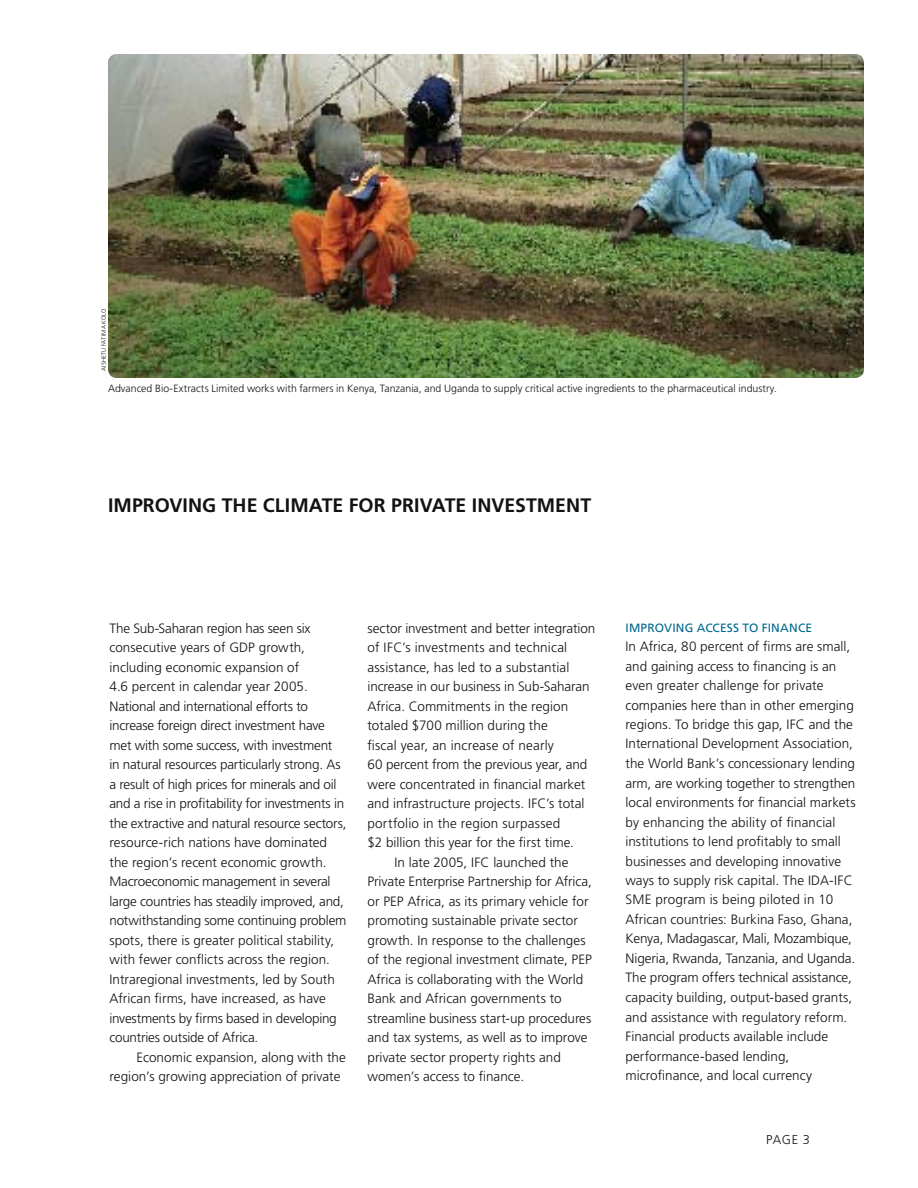
<style>
.page{position:relative;width:918px;height:1188px;background:#fff}
.page>*{position:absolute;margin:0;border:0;box-sizing:border-box;transform-origin:0 0}
.t1{font:700 19.5px "Frutiger";color:#121212}
.t2{font:300 13.5px/19.5px "Frutiger";color:#121212}
.t3{font:300 12.75px "Frutiger";color:#121212}
.t4{font:12px "Frutiger";letter-spacing:.015em;color:#00678f}
.t5{font:300 10.5px "Frutiger";color:#121212}
.t6{font:300 6px "Frutiger";letter-spacing:.03em;color:#121212}
</style>
<div class="page">
<img style="left:108px;top:54px;width:756px;height:324px;border-radius:9px">
<p class="t6" style="left:100px;top:371px;width:64px;rotate:-90deg">Aishetu Fatima Kolo</p>
<p class="t5" style="left:108px;top:383px;width:671px">Advanced Bio-Extracts Limited works with farmers in Kenya, Tanzania, and Uganda to supply critical active ingredients to the pharmaceutical industry.</p>
<h1 class="t1" style="left:108px;top:494px;width:485px">IMPROVING THE CLIMATE FOR PRIVATE INVESTMENT</h1>
<p class="t2" style="left:110px;top:618px;width:203px">The Sub-Saharan region has seen six consecutive years of GDP</p>
<p class="t2" style="left:110px;top:638px;width:238px;text-indent:149px">growth, including economic expansion of<br>4.6 percent in calendar year 2005.<br>National and international efforts to increase foreign direct investment have met with some success, with investment<br>in natural resources particularly strong. As a result of high prices for minerals and oil and a rise in profitability for investments in the extractive and natural resource sectors, resource-rich nations have dominated the region’s recent economic growth.<br>Macroeconomic management in several large countries has steadily improved, and, notwithstanding some continuing problem spots, there is greater political stability, with fewer conflicts across the region.<br>I ntraregional investments, led by South African firms, have increased, as have investments by firms based in developing countries outside of Africa.</p>
<p class="t2" style="left:110px;top:1047px;width:238px;text-indent:27px">Economic expansion, along with the region’s growing appreciation of private</p>
<p class="t2" style="left:368px;top:618px;width:229px">sector investment and better integration</p>
<p class="t2" style="left:368px;top:638px;width:201px">of I FC’s investments and technical</p>
<p class="t2" style="left:368px;top:657px;width:204px">assistance, has led to a substantial</p>
<p class="t2" style="left:368px;top:677px;width:224px">increase in our business in Sub-Saharan</p>
<p class="t2" style="left:368px;top:696px;width:202px">Africa. Commitments in the region</p>
<p class="t2" style="left:368px;top:716px;width:182px">totaled $700 million during the</p>
<p class="t2" style="left:368px;top:735px;width:188px">fiscal year, an increase of nearly</p>
<p class="t2" style="left:368px;top:755px;width:221px">60 percent from the previous year, and</p>
<p class="t2" style="left:368px;top:774px;width:219px">were concentrated in financial market</p>
<p class="t2" style="left:368px;top:794px;width:219px">and infrastructure projects. I FC’s total</p>
<p class="t2" style="left:368px;top:813px;width:194px">portfolio in the region surpassed</p>
<p class="t2" style="left:368px;top:833px;width:208px">$2 billion this year for the first time.</p>
<p class="t2" style="left:394px;top:852px;width:176px">I n late 2005, I FC launched the</p>
<p class="t2" style="left:368px;top:872px;width:226px">Private Enterprise Partnership for Africa,</p>
<p class="t2" style="left:368px;top:891px;width:24px">or PEP</p>
<p class="t2" style="left:368px;top:891px;width:225px;text-indent:40px">Africa, as its primary vehicle for promoting sustainable private sector growth. I n response to the challenges of the regional investment climate, PEP Africa is collaborating with the World Bank and African governments to streamline business start-up procedures and tax systems, as well as to improve private sector property rights and women’s access to finance.</p>
<p class="t4" style="left:626px;top:620px;width:188px">I MPROVING ACCESS TO FINANCE</p>
<p class="t2" style="left:625px;top:637px;width:232px">I n Africa, 80 percent of firms are small, and gaining access to financing is an even greater challenge for private companies here than in other emerging regions. To bridge this gap, I FC and the I nternational Development Association, the World Bank’s concessionary lending arm, are working together to strengthen local environments for financial markets by enhancing the ability of financial institutions to lend profitably to small businesses and developing innovative ways to supply risk capital. The IDA-I FC SME program is being piloted in 10<br>African countries: Burkina Faso, G hana, Kenya, Madagascar, Mali, Mozambique, N igeria, Rwanda, Tanzania, and Uganda.<br>The program offers technical assistance, capacity building, output-based grants, and assistance with regulatory reform.<br>Financial products available include performance-based lending, microfinance, and local currency</p>
<p class="t3" style="left:766px;top:1132px;width:24px">PAGE</p>
</div>
